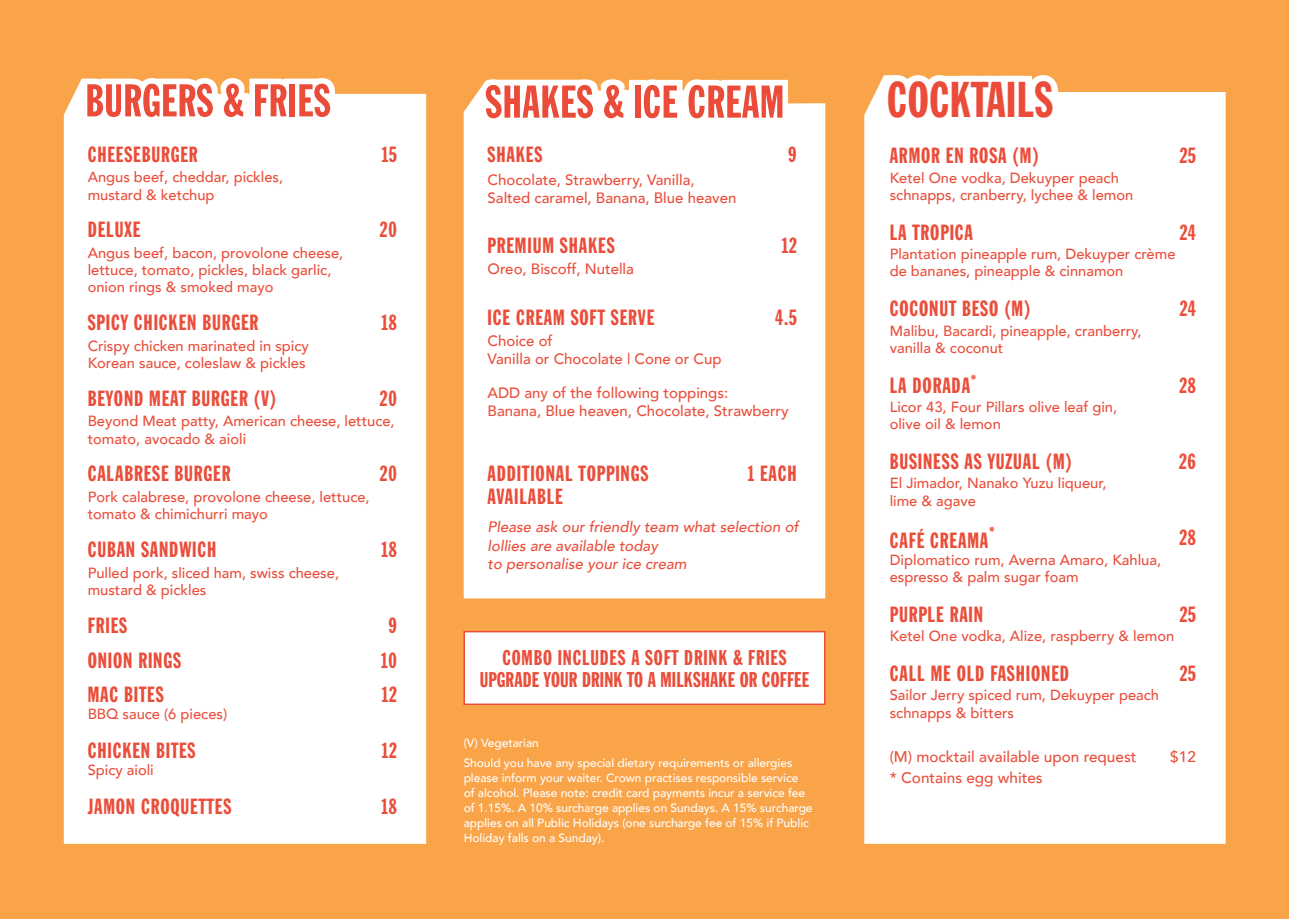
<style>
.page{position:relative;width:1289px;height:919px;background:#fff}
.page>*{position:absolute;margin:0;border:0;box-sizing:border-box;transform-origin:0 0}
.t1{font:49.35px "Franklin Gothic Std Extra Cond";letter-spacing:.01em;color:#eb4c39}
.t2{font:21.6px "Franklin Gothic Std Extra Cond";letter-spacing:.04em;color:#ea4e3b}
.t3{font:21px/22.5px "Franklin Gothic Std Extra Cond";letter-spacing:.01em;color:#ea4e3b;text-align:center}
.t4{font:500 15.3px "Avenir";color:#ea4e3b}
.t5{font:500 15px/18px "Avenir";color:#ea4e3b}
.t6{font:italic 500 15px/18px "Avenir";color:#ea4e3b}
.t7{font:500 14.7px/17.1px "Avenir";color:#ea4e3b}
.Body{font:500 12px/15px "Avenir";letter-spacing:-.005em;color:#fff}
.s1{font-size:30px}
</style>
<div class="page">
<div style="left:0;top:0;width:1288px;height:918px;background:#f9a449"></div>
<div style="left:64px;top:78px;width:362px;height:765px;background:#fff"></div>
<svg style="left:87px;top:84px;width:126px;height:33px;background:#f29488"></svg>
<svg style="left:224px;top:84px;width:19px;height:33px"></svg>
<svg style="left:255px;top:84px;width:31px;height:32px"></svg>
<div style="left:289px;top:84px;width:6px;height:32px;background:#eb4c39"></div>
<svg style="left:299px;top:84px;width:31px;height:33px"></svg>
<div style="left:864px;top:92px;width:361px;height:751px;background:#fff"></div>
<div style="left:874px;top:75px;width:192px;height:60px;background:#fff"></div>
<div style="left:463px;top:79px;width:362px;height:519px;background:#fff"></div>
<svg style="left:485px;top:85px;width:108px;height:33px;background:#f3998e"></svg>
<svg style="left:604px;top:85px;width:19px;height:33px"></svg>
<div style="left:634px;top:86px;width:6px;height:32px;background:#eb4c39"></div>
<svg style="left:643px;top:85px;width:34px;height:33px"></svg>
<svg style="left:688px;top:85px;width:94px;height:33px;background:#f29488"></svg>
<div style="left:463px;top:630px;width:362px;height:75px;background:#fff;border:2px solid #ea4e3b"></div>
<p class="t2" style="left:88px;top:143px;width:112px">CHEESEBURGER</p>
<p class="t2" style="left:382px;top:143px;width:16px">15</p>
<p class="t7" style="left:88px;top:168px;width:197px">Angus beef, cheddar, pickles, mustard &amp; ketchup</p>
<p class="t2" style="left:88px;top:218px;width:54px">DELUXE</p>
<p class="t2" style="left:380px;top:218px;width:18px">20</p>
<p class="t7" style="left:88px;top:243px;width:257px">Angus beef, bacon, provolone cheese, lettuce, tomato, pickles, black garlic, onion rings &amp; smoked mayo</p>
<p class="t2" style="left:88px;top:311px;width:172px">SPICY CHICKEN BURGER</p>
<p class="t2" style="left:382px;top:311px;width:16px">18</p>
<p class="t7" style="left:88px;top:336px;width:223px">Crispy chicken marinated in spicy<br>Korean sauce, coleslaw &amp; pickles</p>
<p class="t2" style="left:88px;top:386px;width:190px">BEYOND MEAT BURGER (V)</p>
<p class="t2" style="left:380px;top:386px;width:18px">20</p>
<p class="t7" style="left:88px;top:412px;width:308px">Beyond Meat patty, American cheese, lettuce, tomato, avocado &amp; aioli</p>
<p class="t2" style="left:88px;top:462px;width:144px">CALABRESE BURGER</p>
<p class="t2" style="left:380px;top:462px;width:18px">20</p>
<p class="t7" style="left:88px;top:487px;width:283px">Pork calabrese, provolone cheese, lettuce, tomato &amp; chimichurri mayo</p>
<p class="t2" style="left:88px;top:537px;width:130px">CUBAN SANDWICH</p>
<p class="t2" style="left:382px;top:537px;width:16px">18</p>
<p class="t7" style="left:88px;top:563px;width:253px">Pulled pork, sliced ham, swiss cheese, mustard &amp; pickles</p>
<p class="t2" style="left:88px;top:614px;width:41px">FRIES</p>
<p class="t2" style="left:388px;top:614px;width:10px">9</p>
<p class="t2" style="left:88px;top:648px;width:95px">ONION RINGS</p>
<p class="t2" style="left:381px;top:648px;width:17px">10</p>
<p class="t2" style="left:88px;top:683px;width:77px">MAC BITES</p>
<p class="t2" style="left:382px;top:683px;width:16px">12</p>
<p class="t7" style="left:88px;top:705px;width:141px">BBQ sauce (6 pieces)</p>
<p class="t2" style="left:88px;top:738px;width:109px">CHICKEN BITES</p>
<p class="t2" style="left:382px;top:738px;width:16px">12</p>
<p class="t7" style="left:88px;top:760px;width:68px">Spicy aioli</p>
<p class="t2" style="left:88px;top:794px;width:145px">JAMON CROQUETTES</p>
<p class="t2" style="left:382px;top:794px;width:16px">18</p>
<p class="t2" style="left:487px;top:143px;width:56px">SHAKES</p>
<p class="t2" style="left:788px;top:143px;width:10px">9</p>
<p class="t5" style="left:487px;top:170px;width:250px">Chocolate, Strawberry, Vanilla,<br>Salted caramel, Banana, Blue heaven</p>
<p class="t2" style="left:487px;top:234px;width:129px">PREMIUM SHAKES</p>
<p class="t2" style="left:782px;top:234px;width:16px">12</p>
<p class="t5" style="left:487px;top:259px;width:148px">Oreo, Biscoff, Nutella</p>
<p class="t2" style="left:487px;top:306px;width:168px">ICE CREAM SOFT SERVE</p>
<p class="t2" style="left:775px;top:306px;width:23px">4.5</p>
<p class="t5" style="left:487px;top:331px;width:236px">Choice of<br>Vanilla or Chocolate | Cone or Cup</p>
<p class="t5" style="left:487px;top:383px;width:302px">ADD any of the following toppings:<br>Banana, Blue heaven, Chocolate, Strawberry</p>
<p class="t2" style="left:487px;top:461px;width:162px">ADDITIONAL TOPPINGS</p>
<p class="t2" style="left:748px;top:461px;width:50px">1 EACH</p>
<p class="t2" style="left:487px;top:485px;width:77px">AVAILABLE</p>
<p class="t6" style="left:487px;top:518px;width:312px">Please ask our friendly team what selection of lollies are available today<br>to personalise your ice cream</p>
<p class="t3" style="left:480px;top:646px;width:331px">COMBO INCLUDES A SOFT DRINK &amp; FRIES<br>UPGRADE YOUR DRINK TO A MILKSHAKE OR COFFEE</p>
<p class="Body" style="left:463px;top:734px;width:77px">(V) Vegetarian</p>
<p class="Body" style="left:463px;top:754px;width:350px">Should you have any special dietary requirements or allergies please inform your waiter. Crown practises responsible service<br>of alcohol. Please note: credit card payments incur a service fee of 1.15%. A 10% surcharge applies on Sundays. A 15% surcharge applies on all Public Holidays (one surcharge fee of 15% if Public Holiday falls on a Sunday).</p>
<p class="t1" style="left:887px;top:74px;width:167px">COCKTAILS</p>
<p class="t2" style="left:889px;top:144px;width:150px">ARMOR EN ROSA (M)</p>
<p class="t2" style="left:1179px;top:144px;width:18px">25</p>
<p class="t7" style="left:889px;top:168px;width:245px">Ketel One vodka, Dekuyper peach schnapps, cranberry, lychee &amp; lemon</p>
<p class="t2" style="left:889px;top:220px;width:85px">LA TROPICA</p>
<p class="t2" style="left:1179px;top:220px;width:18px">24</p>
<p class="t7" style="left:889px;top:244px;width:287px">Plantation pineapple rum, Dekuyper crème de bananes, pineapple &amp; cinnamon</p>
<p class="t2" style="left:889px;top:297px;width:142px">COCONUT BESO (M)</p>
<p class="t2" style="left:1179px;top:297px;width:18px">24</p>
<p class="t7" style="left:889px;top:321px;width:253px">Malibu, Bacardi, pineapple, cranberry, vanilla &amp; coconut</p>
<p class="t2" style="left:889px;top:373px;width:88px">LA DORADA<span class="s1">*</span></p>
<p class="t2" style="left:1179px;top:373px;width:18px">28</p>
<p class="t7" style="left:889px;top:397px;width:229px">Licor 43, Four Pillars olive leaf gin, olive oil &amp; lemon</p>
<p class="t2" style="left:889px;top:450px;width:184px">BUSINESS AS YUZUAL (M)</p>
<p class="t2" style="left:1178px;top:450px;width:18px">26</p>
<p class="t7" style="left:889px;top:474px;width:218px">El Jimador, Nanako Yuzu liqueur, lime &amp; agave</p>
<p class="t2" style="left:889px;top:529px;width:106px">CAFÉ CREAMA<span class="s1">*</span></p>
<p class="t2" style="left:1179px;top:526px;width:18px">28</p>
<p class="t7" style="left:889px;top:550px;width:273px">Diplomatico rum, Averna Amaro, Kahlua, espresso &amp; palm sugar foam</p>
<p class="t2" style="left:889px;top:602px;width:95px">PURPLE RAIN</p>
<p class="t2" style="left:1179px;top:602px;width:18px">25</p>
<p class="t7" style="left:889px;top:626px;width:286px">Ketel One vodka, Alize, raspberry &amp; lemon</p>
<p class="t2" style="left:889px;top:662px;width:181px">CALL ME OLD FASHIONED</p>
<p class="t2" style="left:1179px;top:662px;width:18px">25</p>
<p class="t7" style="left:889px;top:686px;width:271px">Sailor Jerry spiced rum, Dekuyper peach schnapps &amp; bitters</p>
<p class="t4" style="left:889px;top:743px;width:248px">(M) mocktail available upon request</p>
<p class="t4" style="left:1170px;top:743px;width:27px">$12</p>
<p class="t4" style="left:889px;top:764px;width:154px">* Contains egg whites</p>
</div>
